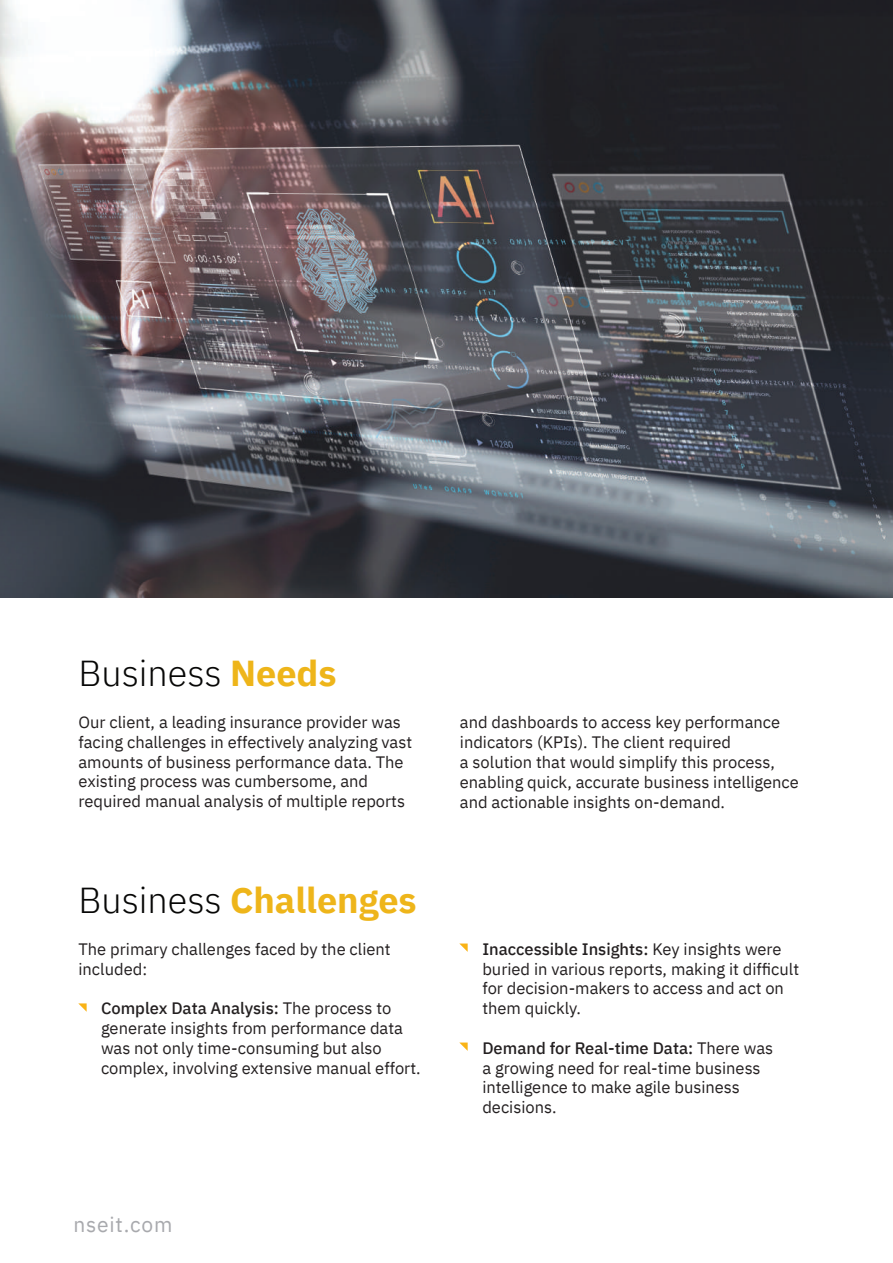
<style>
.page{position:relative;width:893px;height:1263px;background:#fff}
.page>*{position:absolute;margin:0;border:0;box-sizing:border-box;transform-origin:0 0}
.t1{font:700 36px "IBM Plex Sans";color:#eeb51a}
.t2{font:300 36px "IBM Plex Sans";color:#070706}
.t3{font:21px "IBM Plex Sans";letter-spacing:.04em;color:#a8a9ad}
.t4{font:16.5px/19.8px "IBM Plex Sans";color:#231f20}
.s1{font-weight:700;color:#eeb51a}
.s2{font-weight:300;color:#070706}
.s3{font-weight:500}
</style>
<div class="page">
<svg style="left:78px;top:1003px;width:9px;height:9px"></svg>
<svg style="left:459px;top:943px;width:9px;height:9px"></svg>
<svg style="left:459px;top:1042px;width:9px;height:9px"></svg>
<img style="left:0;top:0;width:893px;height:597px">
<h1 class="t2" style="left:78px;top:646px;width:260px">Business <span class="s1">Needs</span></h1>
<p class="t4" style="left:78px;top:711px;width:335px">Our client, a leading insurance provider was facing challenges in effectively analyzing vast amounts of business performance data. The existing process was cumbersome, and required manual analysis of multiple reports</p>
<h1 class="t1" style="left:78px;top:872px;width:340px"><span class="s2">Business</span> Challenges</h1>
<p class="t4" style="left:78px;top:938px;width:314px">The primary challenges faced by the client included:</p>
<p class="t4" style="left:101px;top:997px;width:321px"><span class="s3">Complex Data Analysis:</span> The process to generate insights from performance data was not only time-consuming but also complex, involving extensive manual effort.</p>
<p class="t3" style="left:73px;top:1208px;width:100px">nseit.com</p>
<p class="t4" style="left:460px;top:711px;width:341px">and dashboards to access key performance indicators (KPIs). The client required<br>a solution that would simplify this process, enabling quick, accurate business intelligence and actionable insights on-demand.</p>
<p class="t4" style="left:482px;top:938px;width:318px"><span class="s3">Inaccessible Insights:</span> Key insights were buried in various reports, making it difficult for decision-makers to access and act on them quickly.</p>
<p class="t4" style="left:482px;top:1037px;width:292px"><span class="s3">Demand for Real-time Data:</span> There was a growing need for real-time business intelligence to make agile business decisions.</p>
</div>
